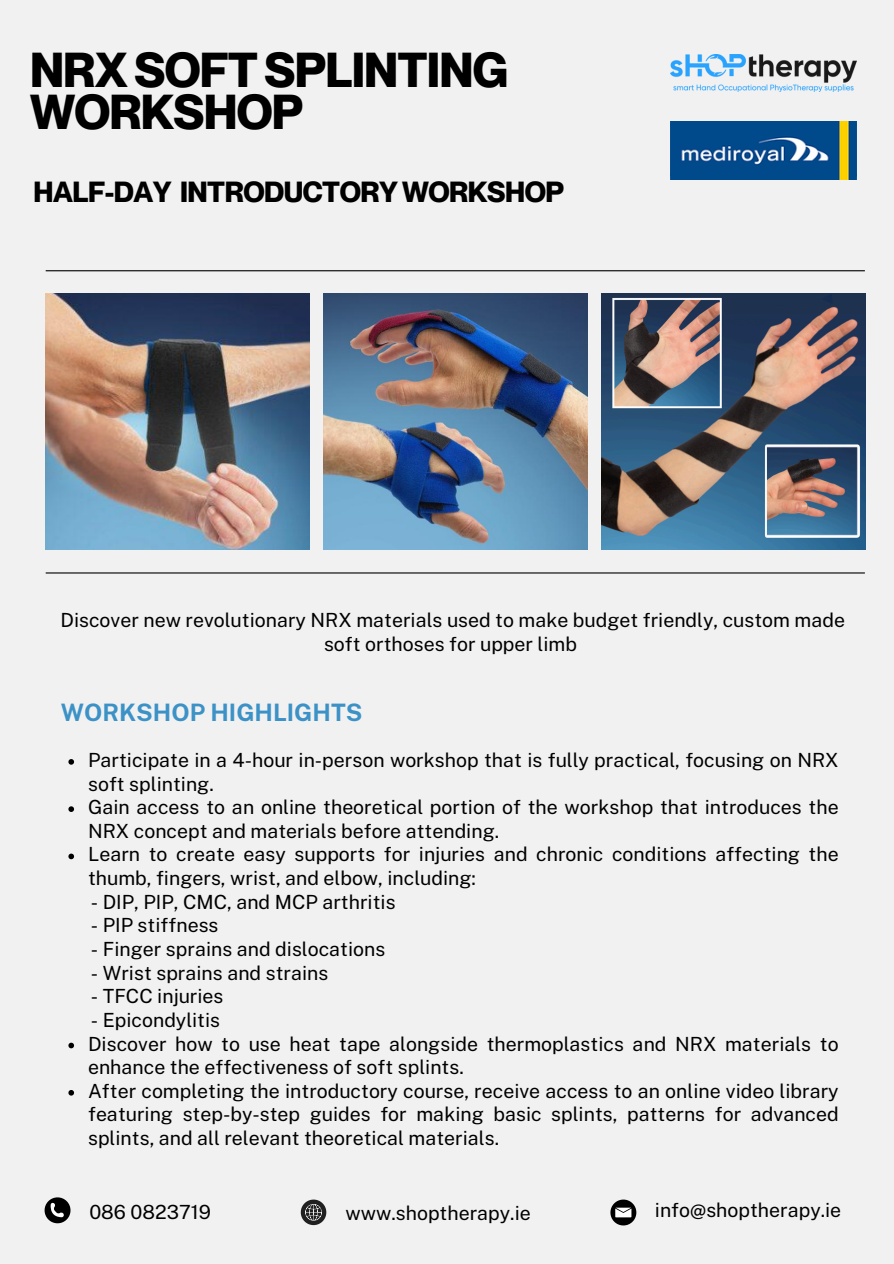
<style>
.page{position:relative;width:894px;height:1264px;background:#fff}
.page>*{position:absolute;margin:0;border:0;box-sizing:border-box;transform-origin:0 0}
.t1{font:700 48px/42.8px "Neue Montreal";letter-spacing:-.015em;color:#000}
.t2{font:700 28.5px "Neue Montreal";letter-spacing:-.015em;color:#000}
.t3{font:700 24px "Public Sans";color:#3c92c6}
.t4{font:19.5px/23.7px "Public Sans";color:#000}
</style>
<div class="page">
<div style="left:0;top:0;width:893px;height:1263px;background:#f1f1f1"></div>
<hr style="left:46px;top:270px;width:818px;height:1px;background:#000">
<hr style="left:46px;top:572px;width:818px;height:1px;background:#000">
<img style="left:46px;top:293px;width:263px;height:257px">
<img style="left:323px;top:293px;width:264px;height:257px">
<img style="left:601px;top:293px;width:263px;height:257px">
<svg style="left:301px;top:1199px;width:25px;height:25px"></svg>
<svg style="left:610px;top:1199px;width:26px;height:26px"></svg>
<svg style="left:45px;top:1197px;width:25px;height:26px"></svg>
<img style="left:670px;top:54px;width:186px;height:37px">
<img style="left:670px;top:122px;width:186px;height:57px">
<svg style="left:68px;top:759px;width:6px;height:5px"></svg>
<svg style="left:68px;top:806px;width:6px;height:6px"></svg>
<svg style="left:68px;top:853px;width:6px;height:6px"></svg>
<svg style="left:68px;top:1042px;width:6px;height:6px"></svg>
<svg style="left:68px;top:1090px;width:6px;height:5px"></svg>
<p class="t1" style="left:30px;top:47px;width:479px">NRXSOFTSPLINTING<br>WORKSHOP</p>
<p class="t2" style="left:33px;top:175px;width:532px">HALF-DAY INTRODUCTORYWORKSHOP</p>
<p class="t4" style="left:60px;top:607px;width:785px;line-height:24.8px;text-align:center">Discover new revolutionary NRX materials used to make budget friendly, custom made soft orthoses for upper limb</p>
<p class="t3" style="left:61px;top:698px;width:303px">WORKSHOP HIGHLIGHTS</p>
<p class="t4" style="left:88px;top:748px;width:752px">Participate in a 4-hour in-person workshop that is fully practical, focusing on NRX soft splinting.</p>
<p class="t4" style="left:88px;top:795px;width:752px">Gain access to an online theoretical portion of the workshop that introduces the<br>NRX concept and materials before attending.</p>
<p class="t4" style="left:88px;top:842px;width:752px">Learn to create easy supports for injuries and chronic conditions affecting the thumb, fingers, wrist, and elbow, including:</p>
<p class="t4" style="left:91px;top:889px;width:306px">- DIP, PIP, CMC, and MCP arthritis</p>
<p class="t4" style="left:91px;top:913px;width:129px">- PIP stiffness</p>
<p class="t4" style="left:91px;top:937px;width:296px">- Finger sprains and dislocations</p>
<p class="t4" style="left:91px;top:960px;width:239px">- Wrist sprains and strains</p>
<p class="t4" style="left:91px;top:984px;width:134px">- TFCC injuries</p>
<p class="t4" style="left:91px;top:1008px;width:131px">- Epicondylitis</p>
<p class="t4" style="left:88px;top:1031px;width:752px">Discover how to use heat tape alongside thermoplastics and NRX materials to enhance the effectiveness of soft splints.</p>
<p class="t4" style="left:88px;top:1078px;width:752px;text-align:justify">After completing the introductory course, receive access to an online video library featuring step-by-step guides for making basic splints, patterns for advanced splints, and all relevant theoretical materials.</p>
<p class="t4" style="left:89px;top:1199px;width:123px">086 0823719</p>
<p class="t4" style="left:345px;top:1200px;width:187px">www.shoptherapy.ie</p>
<p class="t4" style="left:654px;top:1198px;width:188px">info@shoptherapy.ie</p>
</div>
